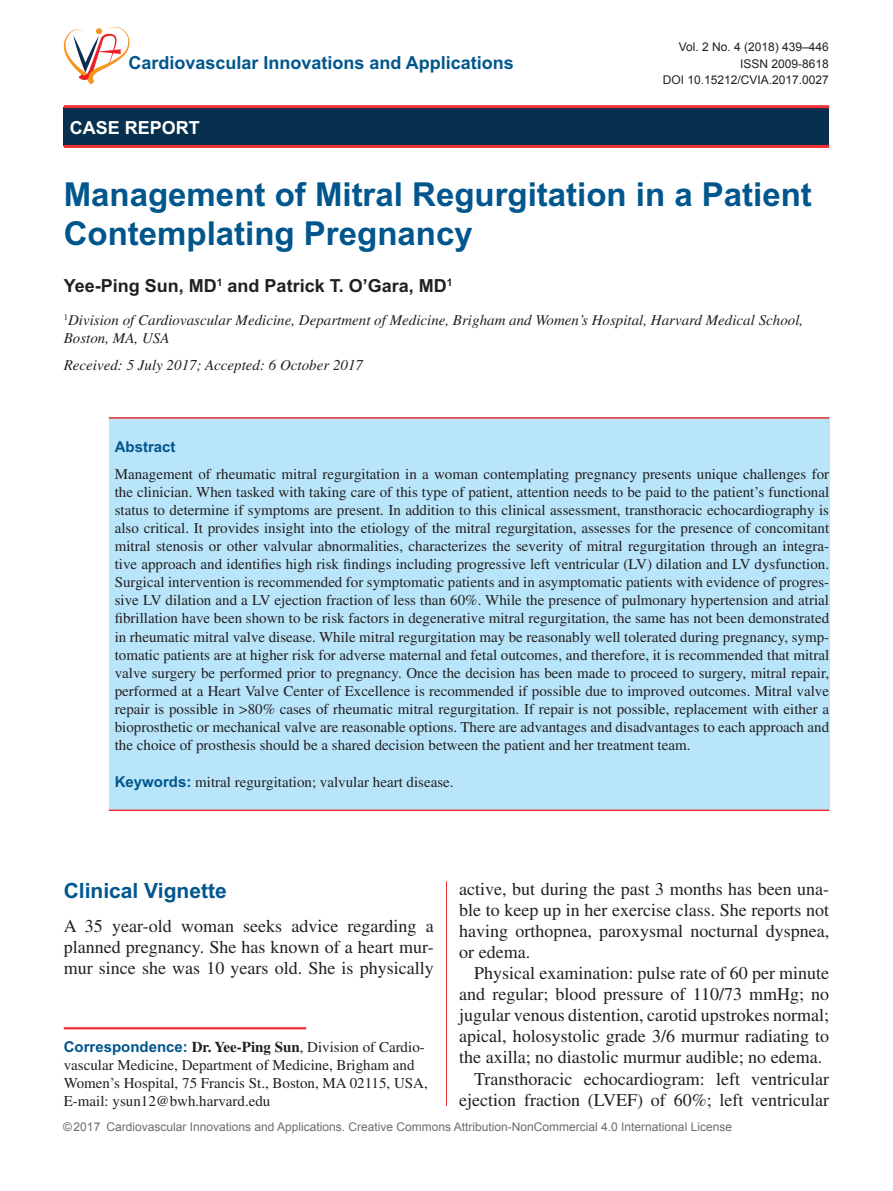
<style>
.page{position:relative;width:893px;height:1191px;background:#fff}
.page>*{position:absolute;margin:0;border:0;box-sizing:border-box;transform-origin:0 0}
.t1{font:700 33px/39px "Arial";color:#01568d}
.t2{font:700 21px "Arial";color:#01568d}
.t3{font:18px/21px "Times";color:#231f20;text-align:justify}
.t4{font:700 18px "Arial";color:#01568d}
.t5{font:700 18px "Arial";color:#231f20}
.t6{font:700 18px "Arial";color:#fff}
.t7{font:15px/18px "Times";color:#231f20}
.t8{font:italic 15px/18px "Times";color:#231f20}
.t9{font:700 15px "Arial";color:#01568d}
.t10{font:12px "Arial";color:#6c6d70}
.t11{font:12px/16.5px "Arial";color:#231f20;text-align:right}
.s1{font-family:"Arial";font-weight:700;color:#01568d}
.s2{font-weight:700}
</style>
<div class="page">
<svg style="left:64px;top:27px;width:65px;height:57px"></svg>
<hr style="left:446px;top:881px;width:1px;height:225px;background:#ee3034">
<div style="left:64px;top:108px;width:765px;height:38px;background:#07304e"></div>
<hr style="left:64px;top:105px;width:765px;height:3px;background:#ee3034">
<hr style="left:64px;top:145px;width:765px;height:3px;background:#ee3034">
<hr style="left:64px;top:1027px;width:242px;height:2px;background:#ee3034">
<div style="left:109px;top:417px;width:720px;height:393px;background:#b9e5fa"></div>
<hr style="left:109px;top:417px;width:720px;height:2px;background:#ee3034">
<hr style="left:109px;top:809px;width:720px;height:2px;background:#ee3034">
<p class="t4" style="left:128px;top:53px;width:387px">Cardiovascular Innovations and Applications</p>
<p class="t6" style="left:70px;top:117px;width:132px">CASE REPORT</p>
<p class="t11" style="left:663px;top:39px;width:168px">Vol. 2 No. 4 (2018) 439–446<br>ISSN 2009-8618<br>DOI 10.15212/CVIA.2017.0027</p>
<h1 class="t1" style="left:64px;top:175px;width:750px">Management of Mitral Regurgitation in a Patient<br>Contemplating Pregnancy</h1>
<p class="t5" style="left:64px;top:275px;width:390px">Yee-Ping Sun, MD<sup>1</sup> and Patrick T. O’Gara, MD<sup>1</sup></p>
<p class="t8" style="left:64px;top:311px;width:741px"><sup>1</sup>Division of Cardiovascular Medicine, Department of Medicine, Brigham and Women’s Hospital, Harvard Medical School,<br>Boston, MA, USA</p>
<p class="t8" style="left:64px;top:356px;width:301px">Received: 5 July 2017; Accepted: 6 October 2017</p>
<p class="t9" style="left:115px;top:439px;width:62px">Abstract</p>
<p class="t7" style="left:115px;top:465px;width:716px;text-align:justify">Management of rheumatic mitral regurgitation in a woman contemplating pregnancy presents unique challenges for the clinician. When tasked with taking care of this type of patient, attention needs to be paid to the patient’s functional status to determine if symptoms are present. In addition to this clinical assessment, transthoracic echocardiography is also critical. It provides insight into the etiology of the mitral regurgitation, assesses for the presence of concomitant mitral stenosis or other valvular abnormalities, characterizes the severity of mitral regurgitation through an integra&shy;tive approach and identifies high risk findings including progressive left ventricular (LV) dilation and LV dysfunction.<br>Surgical intervention is recommended for symptomatic patients and in asymptomatic patients with evidence of progres&shy;sive LV dilation and a LV ejection fraction of less than 60%. While the presence of pulmonary hypertension and atrial fibrillation have been shown to be risk factors in degenerative mitral regurgitation, the same has not been demonstrated in rheumatic mitral valve disease. While mitral regurgitation may be reasonably well tolerated during pregnancy, symp&shy;tomatic patients are at higher risk for adverse maternal and fetal outcomes, and therefore, it is recommended that mitral valve surgery be performed prior to pregnancy. Once the decision has been made to proceed to surgery, mitral repair, performed at a Heart Valve Center of Excellence is recommended if possible due to improved outcomes. Mitral valve repair is possible in &gt;80% cases of rheumatic mitral regurgitation. If repair is not possible, replacement with either a bioprosthetic or mechanical valve are reasonable options. There are advantages and disadvantages to each approach and the choice of prosthesis should be a shared decision between the patient and her treatment team.</p>
<p class="t7" style="left:115px;top:773px;width:340px"><span class="s1">Keywords:</span> mitral regurgitation; valvular heart disease.</p>
<h2 class="t2" style="left:64px;top:878px;width:165px">Clinical Vignette</h2>
<p class="t3" style="left:64px;top:915px;width:371px">A 35 year-old woman seeks advice regarding a planned pregnancy. She has known of a heart mur&shy;mur since she was 10 years old. She is physically</p>
<p class="t7" style="left:64px;top:1037px;width:366px"><span class="s1">Correspondence:</span> <span class="s2">Dr. Yee-Ping Sun</span>, Division of Cardio&shy;vascular Medicine, Department of Medicine, Brigham and Women’s Hospital, 75 Francis St., Boston, MA 02115, USA, E-mail: ysun12@bwh.harvard.edu</p>
<p class="t3" style="left:459px;top:878px;width:371px">active, but during the past 3 months has been una&shy;ble to keep up in her exercise class. She reports not having orthopnea, paroxysmal nocturnal dyspnea, or edema.</p>
<p class="t3" style="left:474px;top:962px;width:356px">Physical examination: pulse rate of 60 per minute</p>
<p class="t3" style="left:459px;top:983px;width:371px">and regular; blood pressure of 110/73 mmHg; no</p>
<p class="t3" style="left:459px;top:1004px;width:371px">jugular venous distention, carotid upstrokes normal;</p>
<p class="t3" style="left:459px;top:1025px;width:371px">apical, holosystolic grade 3/6 murmur radiating to</p>
<p class="t3" style="left:459px;top:1046px;width:364px">the axilla; no diastolic murmur audible; no edema.</p>
<p class="t3" style="left:474px;top:1067px;width:356px">Transthoracic echocardiogram: left ventricular</p>
<p class="t3" style="left:459px;top:1088px;width:371px">ejection fraction (LVEF) of 60%; left ventricular</p>
<p class="t10" style="left:63px;top:1118px;width:670px">©2017 Cardiovascular Innovations and Applications. Creative Commons Attribution-NonCommercial 4.0 International License</p>
</div>
